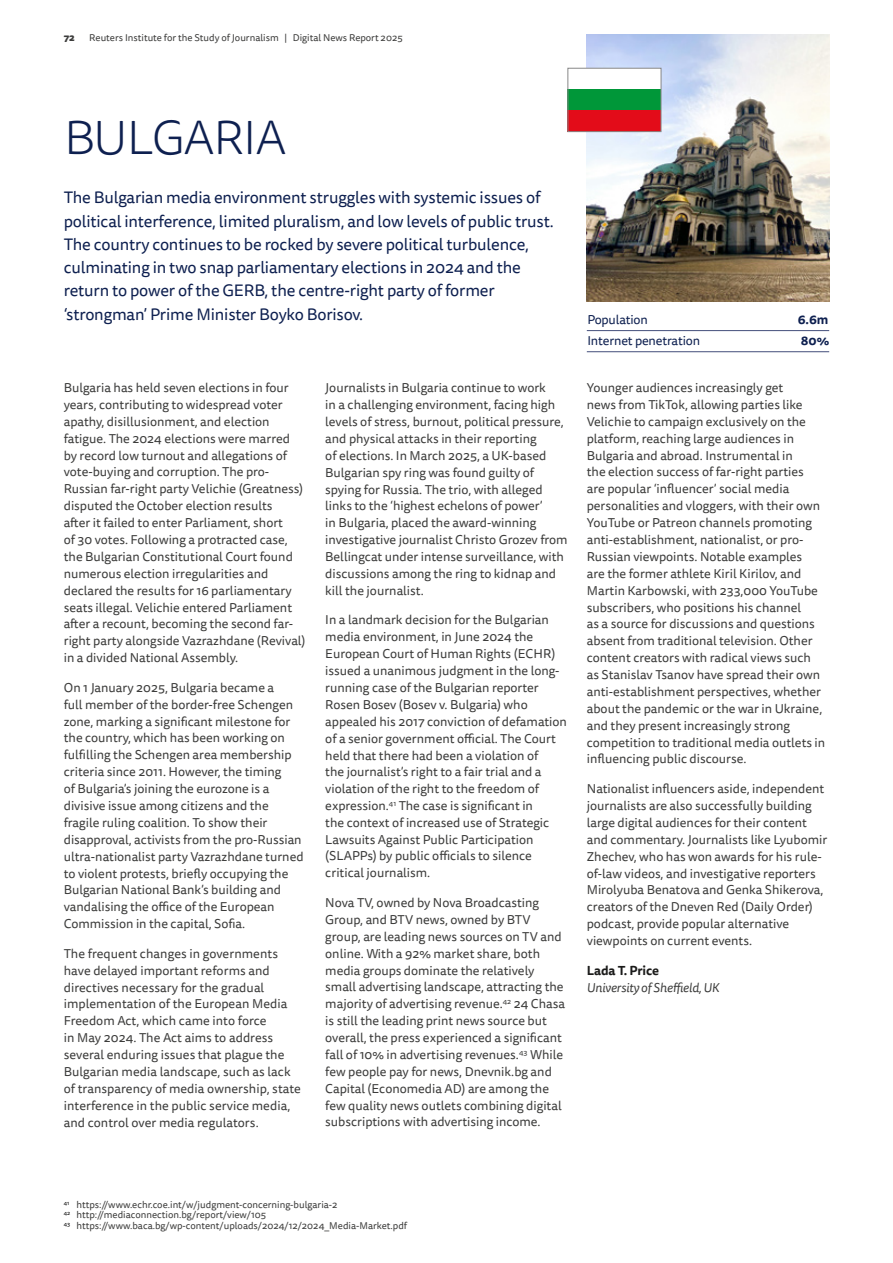
<style>
.page{position:relative;width:893px;height:1263px;background:#fff}
.page>*{position:absolute;margin:0;border:0;box-sizing:border-box;transform-origin:0 0}
.t1{font:300 48px "Tisa Sans Pro";letter-spacing:-.015em;color:#0e2050}
.t2{font:16.5px/23.2px "Tisa Sans Pro";letter-spacing:-.01em;color:#0e2050}
.t3{font:12.75px/17px "Tisa Sans Pro";color:#3c3c3b}
.t4{font:12.75px "Tisa Sans Pro";letter-spacing:-.01em;color:#0e2050}
.t5{font:italic 12.75px "Tisa Sans Pro";letter-spacing:-.01em;color:#3c3c3b}
.t6{font:700 12.75px "Tisa Sans Pro";letter-spacing:-.01em;color:#1b1b1a}
.t7{font:700 12.75px "Tisa Sans Pro";color:#0e2050}
.t8{font:9.75px/10.5px "Tisa Sans Pro";color:#3c3c3b}
.t9{font:800 9.75px "Tisa Sans Pro";color:#3c3c3b}
</style>
<div class="page">
<hr style="left:587px;top:330px;width:242px;height:1px;background:#434e7b">
<hr style="left:587px;top:351px;width:242px;height:1px;background:#434e7b">
<img style="left:587px;top:34px;width:242px;height:268px">
<div style="left:570px;top:88px;width:89px;height:22px;background:#009739"></div>
<div style="left:568px;top:68px;width:93px;height:20px;background:#fff"></div>
<div style="left:568px;top:110px;width:93px;height:22px;background:#e30c19"></div>
<div style="left:568px;top:68px;width:93px;height:64px;border:1px solid #878787"></div>
<p class="t9" style="left:64px;top:30px;width:13px">72</p>
<p class="t8" style="left:89px;top:33px;width:315px">Reuters Institute for the Study of Journalism | Digital News Report 2025</p>
<h1 class="t1" style="left:64px;top:107px;width:224px">BULGARIA</h1>
<p class="t2" style="left:64px;top:186px;width:491px">The Bulgarian media environment struggles with systemic issues of political interference, limited pluralism, and low levels of public trust.<br>The country continues to be rocked by severe political turbulence, culminating in two snap parliamentary elections in 2024 and the return to power of the GERB, the centre-right party of former ‘strongman’ Prime Minister Boyko Borisov.</p>
<p class="t3" style="left:64px;top:379px;width:243px">Bulgaria has held seven elections in four years, contributing to widespread voter apathy, disillusionment, and election fatigue. The 2024 elections were marred by record low turnout and allegations of vote-buying and corruption. The pro-Russian far-right party Velichie (Greatness) disputed the October election results<br>after it failed to enter Parliament, short<br>of 30 votes. Following a protracted case, the Bulgarian Constitutional Court found numerous election irregularities and declared the results for 16 parliamentary seats illegal. Velichie entered Parliament after a recount, becoming the second far&shy;right party alongside Vazrazhdane (Revival) in a divided National Assembly.</p>
<p class="t3" style="left:64px;top:679px;width:241px">On 1 January 2025, Bulgaria became a<br>full member of the border-free Schengen zone, marking a significant milestone for the country, which has been working on fulfilling the Schengen area membership criteria since 2011. However, the timing<br>of Bulgaria’s joining the eurozone is a divisive issue among citizens and the fragile ruling coalition. To show their disapproval, activists from the pro-Russian ultra-nationalist party Vazrazhdane turned to violent protests, briefly occupying the Bulgarian National Bank’s building and vandalising the office of the European Commission in the capital, Sofia.</p>
<p class="t3" style="left:64px;top:945px;width:239px">The frequent changes in governments have delayed important reforms and directives necessary for the gradual implementation of the European Media Freedom Act, which came into force<br>in May 2024. The Act aims to address several enduring issues that plague the Bulgarian media landscape, such as lack of transparency of media ownership, state interference in the public service media, and control over media regulators.</p>
<p class="t3" style="left:325px;top:380px;width:244px">Journalists in Bulgaria continue to work<br>in a challenging environment, facing high levels of stress, burnout, political pressure, and physical attacks in their reporting<br>of elections. In March 2025, a UK-based Bulgarian spy ring was found guilty of spying for Russia. The trio, with alleged links to the ‘highest echelons of power’<br>in Bulgaria, placed the award-winning investigative journalist Christo Grozev from Bellingcat under intense surveillance, with discussions among the ring to kidnap and kill the journalist.</p>
<p class="t3" style="left:325px;top:612px;width:243px">In a landmark decision for the Bulgarian media environment, in June 2024 the European Court of Human Rights (ECHR) issued a unanimous judgment in the long&shy;running case of the Bulgarian reporter Rosen Bosev (Bosev v. Bulgaria) who appealed his 2017 conviction of defamation of a senior government official. The Court held that there had been a violation of<br>the journalist’s right to a fair trial and a violation of the right to the freedom of expression.<sup>41</sup> The case is significant in<br>the context of increased use of Strategic Lawsuits Against Public Participation (SLAPPs) by public officials to silence critical journalism.</p>
<p class="t3" style="left:325px;top:894px;width:241px">Nova TV, owned by Nova Broadcasting Group, and BTV news, owned by BTV group, are leading news sources on TV and online. With a 92% market share, both media groups dominate the relatively small advertising landscape, attracting the majority of advertising revenue.<sup>42</sup> 24 Chasa is still the leading print news source but overall, the press experienced a significant fall of 10% in advertising revenues.<sup>43</sup> While few people pay for news, Dnevnik.bg and Capital (Economedia AD) are among the few quality news outlets combining digital subscriptions with advertising income.</p>
<p class="t4" style="left:587px;top:311px;width:62px">Population</p>
<p class="t7" style="left:798px;top:310px;width:32px">6.6m</p>
<p class="t4" style="left:587px;top:332px;width:114px">Internet penetration</p>
<p class="t7" style="left:801px;top:331px;width:30px">80%</p>
<p class="t3" style="left:587px;top:379px;width:240px">Younger audiences increasingly get<br>news from TikTok, allowing parties like Velichie to campaign exclusively on the platform, reaching large audiences in Bulgaria and abroad. Instrumental in<br>the election success of far-right parties<br>are popular ‘influencer’ social media personalities and vloggers, with their own YouTube or Patreon channels promoting anti-establishment, nationalist, or pro-Russian viewpoints. Notable examples<br>are the former athlete Kiril Kirilov, and Martin Karbowski, with 233,000 YouTube subscribers, who positions his channel<br>as a source for discussions and questions absent from traditional television. Other content creators with radical views such as Stanislav Tsanov have spread their own anti-establishment perspectives, whether about the pandemic or the war in Ukraine, and they present increasingly strong competition to traditional media outlets in influencing public discourse.</p>
<p class="t3" style="left:587px;top:780px;width:242px">Nationalist influencers aside, independent journalists are also successfully building large digital audiences for their content and commentary. Journalists like Lyubomir Zhechev, who has won awards for his rule&shy;of-law videos, and investigative reporters Mirolyuba Benatova and Genka Shikerova, creators of the Dneven Red (Daily Order) podcast, provide popular alternative viewpoints on current events.</p>
<p class="t6" style="left:587px;top:961px;width:74px">Lada T. Price</p>
<p class="t5" style="left:587px;top:978px;width:134px">University of Sheffield, UK</p>
<p class="t8" style="left:64px;top:1199px;width:345px"><sup>41</sup> https://www.echr.coe.int/w/judgment-concerning-bulgaria-2<br><sup>42</sup> http://mediaconnection.bg/report/view/105<br><sup>43</sup> https://www.baca.bg/wp-content/uploads/2024/12/2024_Media-Market.pdf</p>
</div>
